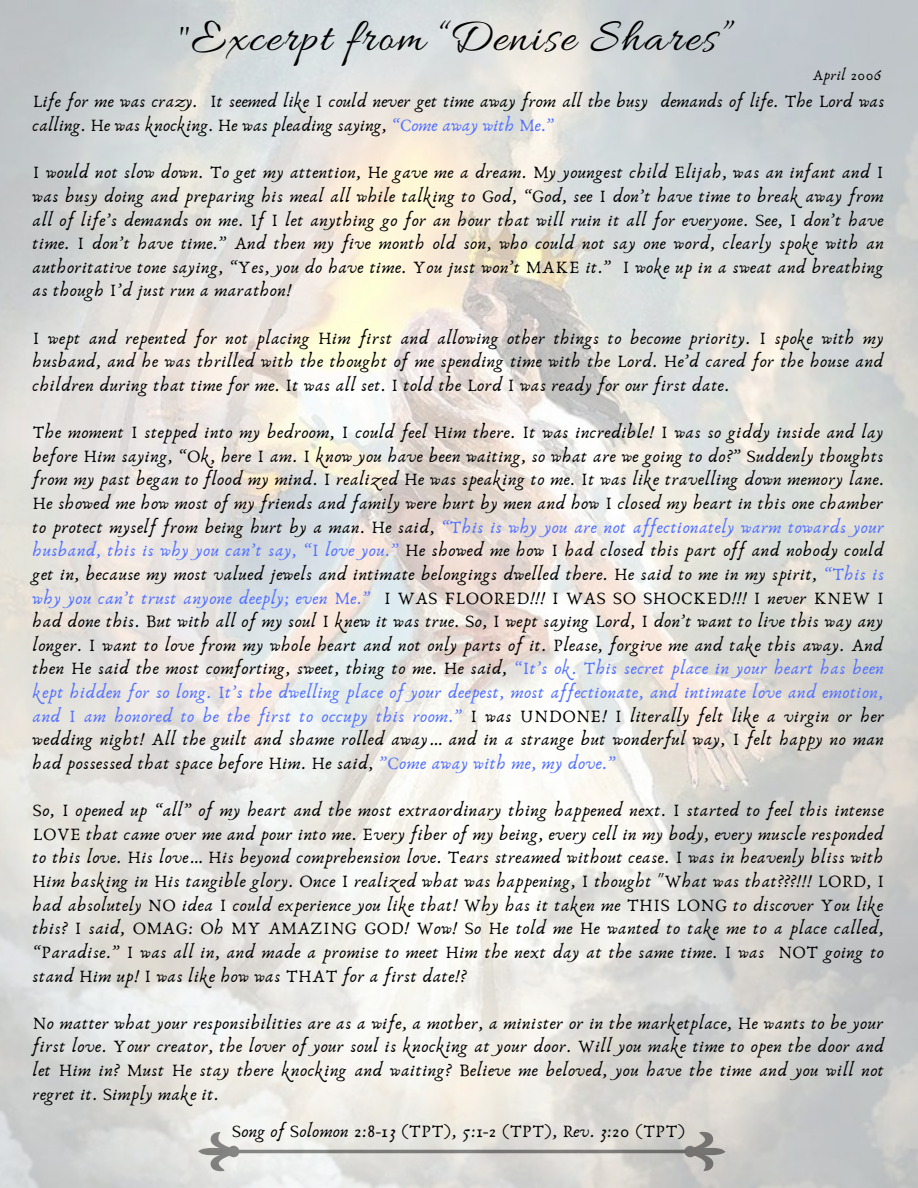
<style>
.page{position:relative;width:918px;height:1188px;background:#fff}
.page>*{position:absolute;margin:0;border:0;box-sizing:border-box;transform-origin:0 0}
.t1{font:48px "Allura";letter-spacing:.04em;color:#000}
.t2{font:18px/23.7px "Anaktoria";letter-spacing:.04em;color:#000;text-align:justify}
.t3{font:18px/23.7px "Anaktoria";letter-spacing:.02em;color:#000}
.t4{font:15px "Anaktoria";letter-spacing:.04em;color:#000}
.s1{color:#5271ff}
</style>
<div class="page">
<img style="left:0;top:0;width:918px;height:1188px">
<svg style="left:198px;top:1132px;width:527px;height:39px;background:#d3d2ce"></svg>
<p class="t1" style="left:177px;top:10px;width:557px">"Excerpt from “Denise Shares”</p>
<p class="t4" style="left:813px;top:66px;width:70px">April 2006</p>
<p class="t3" style="left:33px;top:90px;width:853px">Life for me was crazy . It seemed like I could never get time away from all the busy demands of life. The Lord was calling. He was knocking. He was pleading saying, <span class="s1">“Come away with Me.”</span></p>
<p class="t2" style="left:33px;top:161px;width:853px">I would not slow down. To get my attention, He gave me a dream. My youngest child Elijah, was an infant and I was busy doing and preparing his meal all while talking to God, “God, see I don’t have time to break away from all of life’s demands on me. If I let anything go for an hour that will ruin it all for everyone. See, I don’t have time. I don’t have time.” And then my five month old son, who could not say one word, clearly spoke with an authoritative tone saying, “Yes, you do have time. You just won’t MAKE it.” I woke up in a sweat and breathing as though I’d just run a marathon!</p>
<p class="t2" style="left:33px;top:327px;width:852px">I wept and repented for not placing Him first and allowing other things to become priority. I spoke with my husband, and he was thrilled with the thought of me spending time with the Lord. He’d cared for the house and children during that time for me. It was all set. I told the Lord I was ready for our first date.</p>
<p class="t2" style="left:33px;top:421px;width:853px">The moment I stepped into my bedroom, I could feel Him there. It was incredible! I was so giddy inside and lay before Him saying, “Ok, here I am. I know you have been waiting, so what are we going to do?” Suddenly thoughts from my past began to flood my mind. I realized He was speaking to me. It was like travelling down memory lane.<br>He showed me how most of my friends and family were hurt by men and how I closed my heart in this one chamber to protect myself from being hurt by a man. He said, <span class="s1">“This is why you are not affectionately warm towards your husband, this is why you can’t say, “I love you.”</span> He showed me how I had closed this part off and nobody could get in, because my most valued jewels and intimate belongings dwelled there. He said to me in my spirit, <span class="s1">“This is why you can’t trust anyone deeply; even Me.”</span> I WAS FLOORED!!! I WAS SO SHOCKED!!! I never KNEW I had done this. But with all of my soul I knew it was true. So, I wept saying Lord, I don’t want to live this way any longer. I want to love from my whole heart and not only parts of it. Please, forgive me and take this away. And then He said the most comforting, sweet, thing to me. He said, <span class="s1">“It’s ok. This secret place in your heart has been kept hidden for so long. It’s the dwelling place of your deepest, most affectionate, and intimate love and emotion, and I am honored to be the first to occupy this room.”</span> I was UNDONE! I literally felt like a virgin or her wedding night! All the guilt and shame rolled away… and in a strange but wonderful way, I felt happy no man had possessed that space before Him. He said, <span class="s1">”Come away with me, my dove.”</span></p>
<p class="t2" style="left:33px;top:799px;width:853px">So, I opened up “all” of my heart and the most extraordinary thing happened next. I started to feel this intense LOVE that came over me and pour into me. Every fiber of my being, every cell in my body, every muscle responded to this love. His love… His beyond comprehension love. Tears streamed without cease. I was in heavenly bliss with Him basking in His tangible glory. Once I realized what was happening, I thought "What was that???!!! LORD, I had absolutely NO idea I could experience you like that! Why has it taken me THIS LONG to discover You like this? I said, OMAG: Oh MY AMAZING GOD! Wow! So He told me He wanted to take me to a place called, “Paradise.” I was all in, and made a promise to meet Him the next day at the same time. I was NOT going to stand Him up! I was like how was THAT for a first date!?</p>
<p class="t2" style="left:33px;top:1012px;width:853px">No matter what your responsibilities are as a wife, a mother, a minister or in the marketplace, He wants to be your first love. Your creator, the lover of your soul is knocking at your door. Will you make time to open the door and let Him in? Must He stay there knocking and waiting? Believe me beloved, you have the time and you will not regret it. Simply make it.</p>
<p class="t2" style="left:232px;top:1120px;width:455px">Song of Solomon 2:8-13 (TPT), 5:1-2 (TPT), Rev. 3:20 (TPT)</p>
</div>
